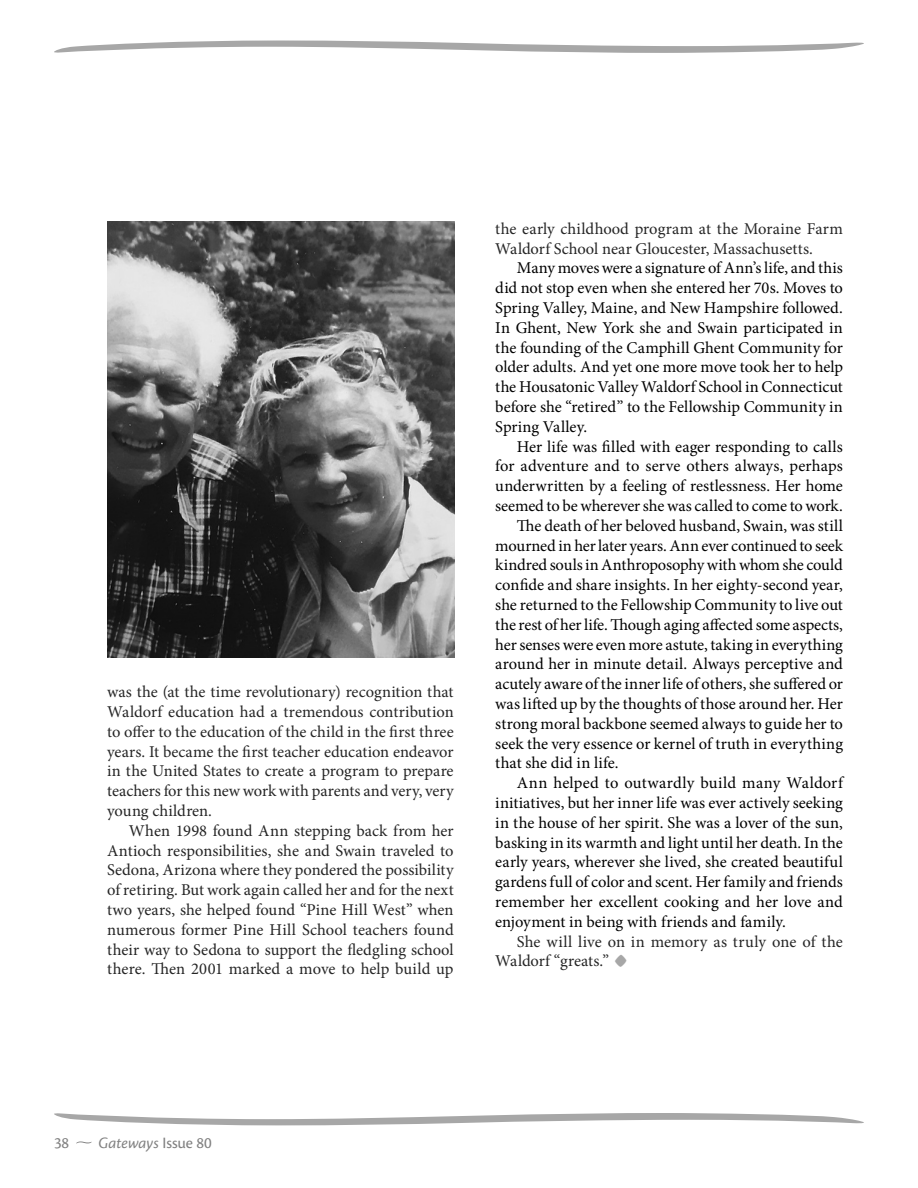
<style>
.page{position:relative;width:918px;height:1188px;background:#fff}
.page>*{position:absolute;margin:0;border:0;box-sizing:border-box;transform-origin:0 0}
.t1{font:16.5px/19.8px "Minion Pro";color:#000;text-align:justify}
.t2{font:16.5px/19.8px "Minion Pro";color:#252525;text-align:justify}
.t3{font:italic 16.5px "Cronos Pro";letter-spacing:-.005em;color:#818181}
.t4{font:16.5px "Cronos Pro";color:#818181}
.s1{font-family:"Warnock Pro";font-weight:700;font-size:36px;color:#a7a7a7}
.s2{font-style:normal}
</style>
<div class="page">
<svg style="left:54px;top:1113px;width:810px;height:12px"></svg>
<svg style="left:54px;top:40px;width:810px;height:13px"></svg>
<img style="left:107px;top:222px;width:348px;height:435px">
<svg style="left:76px;top:1141px;width:16px;height:3px"></svg>
<p class="t2" style="left:107px;top:683px;width:348px">was the (at the time revolutionary) recognition that Waldorf education had a tremendous contribution to offer to the education of the child in the first three years. It became the first teacher education endeavor in the United States to create a program to prepare teachers for this new work with parents and very, very young children.</p>
<p class="t2" style="left:107px;top:822px;width:348px;text-indent:22px">When 1998 found Ann stepping back from her Antioch responsibilities, she and Swain traveled to Sedona, Arizona where they pondered the possibility of retiring. But work again called her and for the next two years, she helped found “Pine Hill West” when numerous former Pine Hill School teachers found their way to Sedona to support the fledgling school there. Then 2001 marked a move to help build up</p>
<p class="t2" style="left:495px;top:220px;width:349px">the early childhood program at the Moraine Farm<br>Waldorf School near Gloucester, Massachusetts.</p>
<p class="t1" style="left:495px;top:260px;width:349px;text-indent:22px">Many moves were a signature of Ann’s life, and this did not stop even when she entered her 70s. Moves to Spring Valley, Maine, and New Hampshire followed.<br>In Ghent, New York she and Swain participated in the founding of the Camphill Ghent Community for older adults. And yet one more move took her to help the Housatonic Valley Waldorf School in Connecticut before she “retired” to the Fellowship Community in Spring Valley.</p>
<p class="t1" style="left:517px;top:438px;width:327px">Her life was filled with eager responding to calls</p>
<p class="t1" style="left:495px;top:458px;width:349px">for adventure and to serve others always, perhaps</p>
<p class="t1" style="left:495px;top:477px;width:349px">underwritten by a feeling of restlessness. Her home</p>
<p class="t1" style="left:495px;top:497px;width:349px">seemed to be wherever she was called to come to work.</p>
<p class="t1" style="left:517px;top:517px;width:327px">The death of her beloved husband, Swain, was still</p>
<p class="t1" style="left:495px;top:537px;width:349px">mourned in her later years. Ann ever continued to seek</p>
<p class="t1" style="left:495px;top:557px;width:349px">kindred souls in Anthroposophy with whom she could</p>
<p class="t1" style="left:495px;top:576px;width:349px">confide and share insights. In her eighty-second year,</p>
<p class="t1" style="left:495px;top:596px;width:349px">she returned to the Fellowship Community to live out</p>
<p class="t1" style="left:495px;top:616px;width:349px">the rest of her life. Though aging affected some aspects,</p>
<p class="t1" style="left:495px;top:636px;width:349px">her senses were even more astute, taking in everything</p>
<p class="t1" style="left:495px;top:656px;width:349px">around her in minute detail. Always perceptive and</p>
<p class="t1" style="left:495px;top:675px;width:349px">acutely aware of the inner life of others, she suffered or</p>
<p class="t1" style="left:495px;top:695px;width:349px">was lifted up by the thoughts of those around her. Her</p>
<p class="t1" style="left:495px;top:715px;width:349px">strong moral backbone seemed always to guide her to</p>
<p class="t1" style="left:495px;top:735px;width:349px">seek the very essence or kernel of truth in everything</p>
<p class="t1" style="left:495px;top:755px;width:125px">that she did in life.</p>
<p class="t1" style="left:517px;top:774px;width:327px">Ann helped to outwardly build many Waldorf</p>
<p class="t1" style="left:495px;top:794px;width:349px">initiatives, but her inner life was ever actively seeking</p>
<p class="t1" style="left:495px;top:814px;width:349px">in the house of her spirit. She was a lover of the sun,</p>
<p class="t1" style="left:495px;top:834px;width:349px">basking in its warmth and light until her death. In the</p>
<p class="t1" style="left:495px;top:854px;width:349px">early years, wherever she lived, she created beautiful</p>
<p class="t1" style="left:495px;top:873px;width:349px">gardens full of color and scent. Her family and friends</p>
<p class="t1" style="left:495px;top:893px;width:349px">remember her excellent cooking and her love and</p>
<p class="t1" style="left:495px;top:913px;width:292px">enjoyment in being with friends and family.</p>
<p class="t2" style="left:495px;top:933px;width:349px;text-indent:22px">She will live on in memory as truly one of the<br>Waldorf “greats.” <span class="s1">•</span></p>
<p class="t4" style="left:54px;top:1133px;width:17px">38</p>
<p class="t3" style="left:99px;top:1133px;width:115px">Gateways <span class="s2">Issue 80</span></p>
</div>
